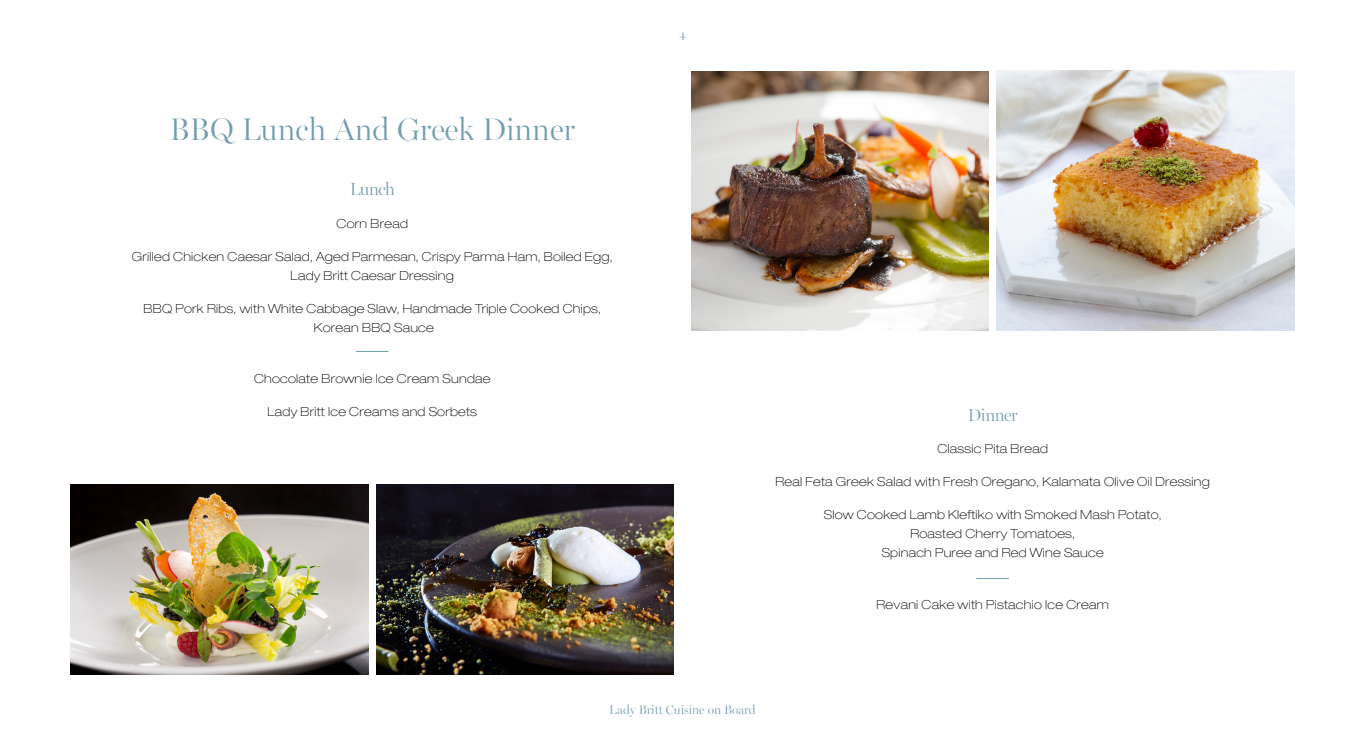
<style>
.page{position:relative;width:1365px;height:745px;background:#fff}
.page>*{position:absolute;margin:0;border:0;box-sizing:border-box;transform-origin:0 0}
.t1{font:300 31.25px "Miller Banner";color:#739daf}
.t2{font:300 17.5px "Miller Banner";letter-spacing:-.03em;color:#739daf}
.t3{font:100 expanded 12.5px/18.8px "Helvetica Neue LT Std";letter-spacing:.02em;color:#000;text-align:center}
.t4{font:300 12.5px "Miller Banner";color:#739daf}
</style>
<div class="page">
<hr style="left:356px;top:351px;width:32px;height:1px;background:#739daf">
<hr style="left:976px;top:578px;width:32px;height:1px;background:#739daf">
<img style="left:996px;top:71px;width:297px;height:259px">
<img style="left:691px;top:71px;width:297px;height:259px">
<img style="left:376px;top:484px;width:297px;height:189px">
<img style="left:71px;top:484px;width:297px;height:189px">
<h1 class="t1" style="left:169px;top:110px;width:407px">BBQ Lunch And Greek Dinner</h1>
<h2 class="t2" style="left:349px;top:179px;width:47px">Lunch</h2>
<p class="t3" style="left:336px;top:214px;width:73px">Corn Bread</p>
<p class="t3" style="left:132px;top:247px;width:482px">Grilled Chicken Caesar Salad, Aged Parmesan, Crispy Parma Ham, Boiled Egg,<br>Lady Britt Caesar Dressing</p>
<p class="t3" style="left:143px;top:299px;width:459px">BBQ Pork Ribs, with White Cabbage Slaw, Handmade Triple Cooked Chips,<br>Korean BBQ Sauce</p>
<p class="t3" style="left:254px;top:369px;width:238px">Chocolate Brownie Ice Cream Sundae</p>
<p class="t3" style="left:267px;top:402px;width:211px">Lady Britt Ice Creams and Sorbets</p>
<p class="t4" style="left:679px;top:28px;width:8px">4</p>
<h2 class="t2" style="left:967px;top:404px;width:51px">Dinner</h2>
<p class="t3" style="left:937px;top:439px;width:112px">Classic Pita Bread</p>
<p class="t3" style="left:775px;top:472px;width:436px">Real Feta Greek Salad with Fresh Oregano, Kalamata Olive Oil Dressing</p>
<p class="t3" style="left:823px;top:505px;width:339px">Slow Cooked Lamb Kleftiko with Smoked Mash Potato,<br>Roasted Cherry Tomatoes,<br>Spinach Puree and Red Wine Sauce</p>
<p class="t3" style="left:876px;top:594px;width:234px">Revani Cake with Pistachio Ice Cream</p>
<p class="t4" style="left:609px;top:702px;width:148px">Lady Britt Cuisine on Board</p>
</div>
